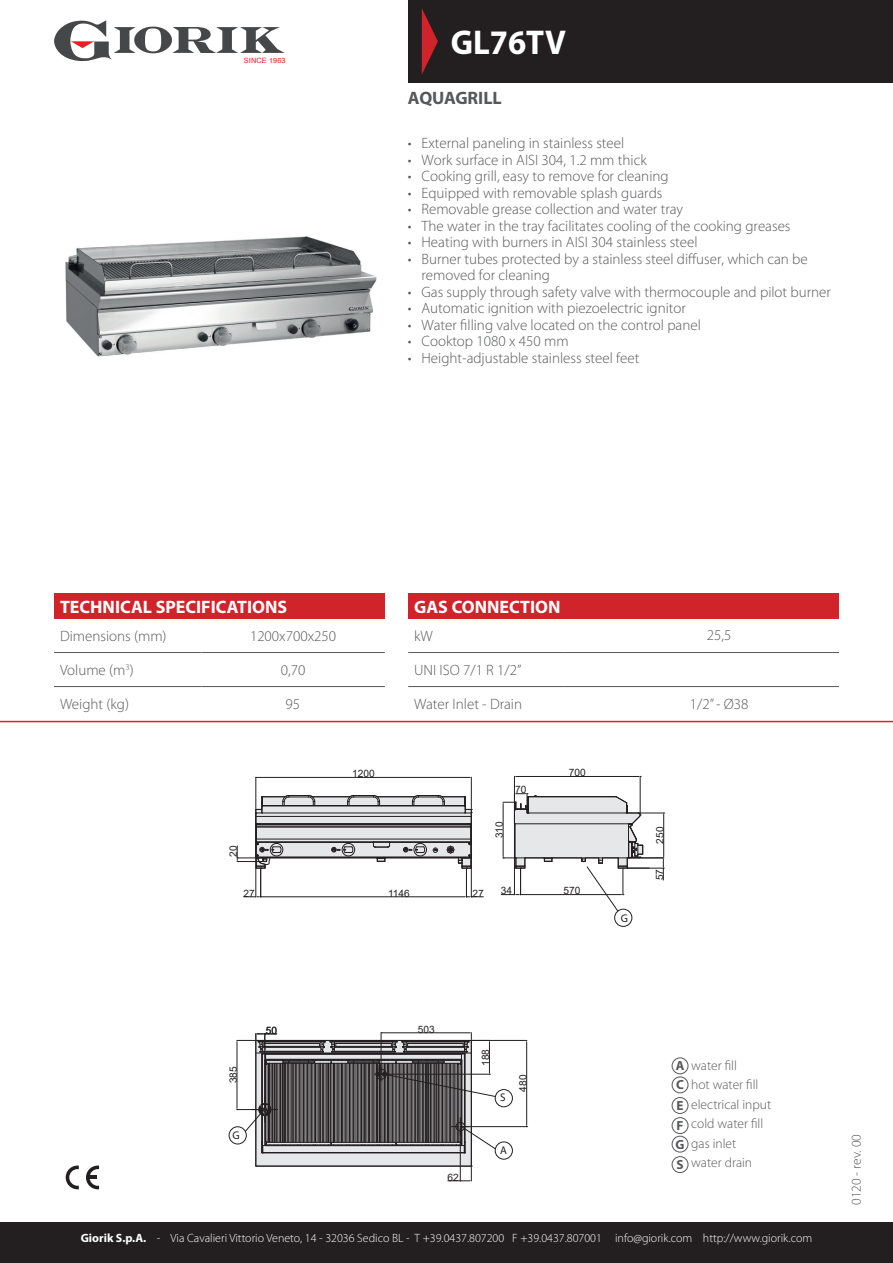
<style>
.page{position:relative;width:893px;height:1263px;background:#fff}
.page>*{position:absolute;margin:0;border:0;box-sizing:border-box;transform-origin:0 0}
.t1{font:700 34.5px "Myriad Pro";color:#fff;scale:.95 1}
.t2{font:700 18px "Myriad Pro";color:#fff}
.t3{font:700 18px "Myriad Pro";color:#57585a}
.t4{font:300 15px/16.5px "Myriad Pro";color:#57585a}
.t5{font:300 13.5px/19.5px "Myriad Pro";color:#57585a}
.t6{font:300 12px "Myriad Pro";color:#fff}
.t7{font:11.1px "Myriad Pro";color:#231f20}
.t8{font:10.2px "Arial";color:#231f20}
.s1{font-weight:700;font-size:13.2px}
.s2{font-weight:700}
</style>
<div class="page">
<div style="left:408px;top:0;width:485px;height:83px;background:#231f20"></div>
<svg style="left:422px;top:9px;width:16px;height:65px"></svg>
<div style="left:0;top:1222px;width:893px;height:41px;background:#231f20"></div>
<hr style="left:0;top:721px;width:893px;height:1px;background:#ee1d23">
<hr style="left:514px;top:776px;width:1px;height:33px;background:#231f20">
<hr style="left:640px;top:776px;width:1px;height:38px;background:#231f20">
<hr style="left:516px;top:776px;width:123px;height:1px;background:#231f20">
<hr style="left:471px;top:777px;width:1px;height:31px;background:#231f20">
<hr style="left:256px;top:777px;width:1px;height:31px;background:#231f20">
<hr style="left:257px;top:777px;width:213px;height:1px;background:#231f20">
<hr style="left:472px;top:1040px;width:55px;height:1px;background:#231f20">
<hr style="left:461px;top:1126px;width:66px;height:1px;background:#231f20">
<hr style="left:526px;top:1042px;width:1px;height:83px;background:#231f20">
<div style="left:614px;top:909px;width:18px;height:17px;border:1px solid #231f20;border-radius:50%"></div>
<div style="left:229px;top:1126px;width:17px;height:18px;border:1px solid #231f20;border-radius:50%"></div>
<div style="left:495px;top:1089px;width:18px;height:18px;border:1px solid #231f20;border-radius:50%"></div>
<div style="left:495px;top:1142px;width:18px;height:17px;border:1px solid #231f20;border-radius:50%"></div>
<svg style="left:237px;top:795px;width:246px;height:102px"></svg>
<svg style="left:237px;top:1032px;width:259px;height:149px"></svg>
<svg style="left:501px;top:793px;width:164px;height:120px"></svg>
<img style="left:65px;top:236px;width:312px;height:121px">
<svg style="left:66px;top:1165px;width:13px;height:24px"></svg>
<svg style="left:86px;top:1165px;width:13px;height:24px"></svg>
<div style="left:54px;top:593px;width:331px;height:25px;background:#d1232a"></div>
<hr style="left:54px;top:652px;width:147px;height:1px;background:#57585a">
<hr style="left:201px;top:652px;width:184px;height:1px;background:#57585a">
<hr style="left:54px;top:686px;width:147px;height:1px;background:#57585a">
<hr style="left:201px;top:686px;width:184px;height:1px;background:#57585a">
<div style="left:408px;top:593px;width:431px;height:25px;background:#d1232a"></div>
<hr style="left:408px;top:652px;width:156px;height:1px;background:#57585a">
<hr style="left:564px;top:652px;width:275px;height:1px;background:#57585a">
<hr style="left:408px;top:686px;width:156px;height:1px;background:#57585a">
<hr style="left:564px;top:686px;width:275px;height:1px;background:#57585a">
<div style="left:672px;top:1058px;width:16px;height:16px;border:1px solid #57585a;border-radius:50%"></div>
<div style="left:672px;top:1077px;width:16px;height:16px;border:1px solid #57585a;border-radius:50%"></div>
<div style="left:672px;top:1097px;width:16px;height:17px;border:1px solid #57585a;border-radius:50%"></div>
<div style="left:672px;top:1117px;width:16px;height:17px;border:1px solid #57585a;border-radius:50%"></div>
<div style="left:672px;top:1136px;width:16px;height:16px;border:1px solid #57585a;border-radius:50%"></div>
<div style="left:672px;top:1156px;width:16px;height:17px;border:1px solid #57585a;border-radius:50%"></div>
<svg style="left:54px;top:20px;width:231px;height:41px"></svg>
<h1 class="t1" style="left:451px;top:20px;width:123px">GL76TV</h1>
<p class="t3" style="left:408px;top:86px;width:95px">AQUAGRILL</p>
<p class="t4" style="left:408px;top:135px;width:218px">• External paneling in stainless steel</p>
<p class="t4" style="left:408px;top:151px;width:240px">• Work surface in AISI 304, 1.2 mm thick</p>
<p class="t4" style="left:408px;top:168px;width:262px">• Cooking grill, easy to remove for cleaning</p>
<p class="t4" style="left:408px;top:184px;width:256px">• Equipped with removable splash guards</p>
<p class="t4" style="left:408px;top:201px;width:277px">• Removable grease collection and water tray</p>
<p class="t4" style="left:408px;top:217px;width:384px">• The water in the tray facilitates cooling of the cooking greases</p>
<p class="t4" style="left:408px;top:234px;width:291px">• Heating with burners in AISI 304 stainless steel</p>
<p class="t4" style="left:421px;top:250px;width:388px;text-indent:-14px">• Burner tubes protected by a stainless steel diffuser, which can be removed for cleaning</p>
<p class="t4" style="left:408px;top:283px;width:424px">• Gas supply through safety valve with thermocouple and pilot burner</p>
<p class="t4" style="left:408px;top:300px;width:279px">• Automatic ignition with piezoelectric ignitor</p>
<p class="t4" style="left:408px;top:316px;width:294px">• Water filling valve located on the control panel</p>
<p class="t4" style="left:408px;top:333px;width:162px">• Cooktop 1080 x 450 mm</p>
<p class="t4" style="left:408px;top:349px;width:233px">• Height-adjustable stainless steel feet</p>
<p class="t2" style="left:60px;top:595px;width:229px">TECHNICAL SPECIFICATIONS</p>
<p class="t4" style="left:60px;top:628px;width:108px">Dimensions (mm)</p>
<p class="t4" style="left:60px;top:662px;width:75px">Volume (m<sup>3</sup>)</p>
<p class="t4" style="left:60px;top:696px;width:71px">Weight (kg)</p>
<p class="t4" style="left:250px;top:628px;width:88px">1200x700x250</p>
<p class="t4" style="left:281px;top:661px;width:26px">0,70</p>
<p class="t4" style="left:286px;top:695px;width:16px">95</p>
<p class="t8" style="left:352px;top:766px;width:24px">1200</p>
<p class="t8" style="left:226px;top:857px;width:13px;rotate:-90deg">20</p>
<p class="t2" style="left:414px;top:595px;width:148px">GAS CONNECTION</p>
<p class="t4" style="left:414px;top:628px;width:20px">kW</p>
<p class="t4" style="left:414px;top:661px;width:109px">UNI ISO 7/1 R 1/2”</p>
<p class="t4" style="left:414px;top:696px;width:109px">Water Inlet - Drain</p>
<p class="t8" style="left:492px;top:838px;width:18px;rotate:-90deg">310</p>
<p class="t8" style="left:515px;top:783px;width:13px">70</p>
<p class="t8" style="left:569px;top:766px;width:18px">700</p>
<p class="t8" style="left:244px;top:886px;width:13px">27</p>
<p class="t8" style="left:388px;top:886px;width:23px">1146</p>
<p class="t8" style="left:473px;top:886px;width:13px">27</p>
<p class="t8" style="left:501px;top:884px;width:13px">34</p>
<p class="t8" style="left:563px;top:884px;width:18px">570</p>
<p class="t4" style="left:707px;top:627px;width:26px">25,5</p>
<p class="t4" style="left:690px;top:695px;width:60px">1/2” - Ø38</p>
<p class="t7" style="left:621px;top:911px;width:9px">G</p>
<p class="t8" style="left:653px;top:844px;width:18px;rotate:-90deg">250</p>
<p class="t8" style="left:652px;top:880px;width:13px;rotate:-90deg">57</p>
<p class="t8" style="left:226px;top:1083px;width:18px;rotate:-90deg">385</p>
<p class="t7" style="left:233px;top:1129px;width:9px">G</p>
<p class="t8" style="left:266px;top:1023px;width:13px">50</p>
<p class="t8" style="left:418px;top:1022px;width:18px">503</p>
<p class="t8" style="left:447px;top:1170px;width:13px">62</p>
<p class="t8" style="left:479px;top:1066px;width:18px;rotate:-90deg">188</p>
<p class="t7" style="left:500px;top:1091px;width:7px">S</p>
<p class="t8" style="left:516px;top:1092px;width:18px;rotate:-90deg">480</p>
<p class="t7" style="left:500px;top:1143px;width:8px">A</p>
<p class="t5" style="left:676px;top:1055px;width:97px"><span class="s1">A</span> water fill<br><span class="s1">C</span> hot water fill<br><span class="s1">E</span> electrical input<br><sub>F</sub> cold water fill<br><span class="s1">G</span> gas inlet<br><sub>S</sub> water drain</p>
<p class="t6" style="left:81px;top:1231px;width:733px"><span class="s2">Giorik S.p.A.</span> - Via Cavalieri Vittorio Veneto, 14 - 32036 Sedico BL - T +39.0437.807200 F +39.0437.807001 info@giorik.com http://www.giorik.com</p>
<p class="t5" style="left:846px;top:1205px;width:72px;rotate:-90deg">0120 - rev. 00</p>
</div>
